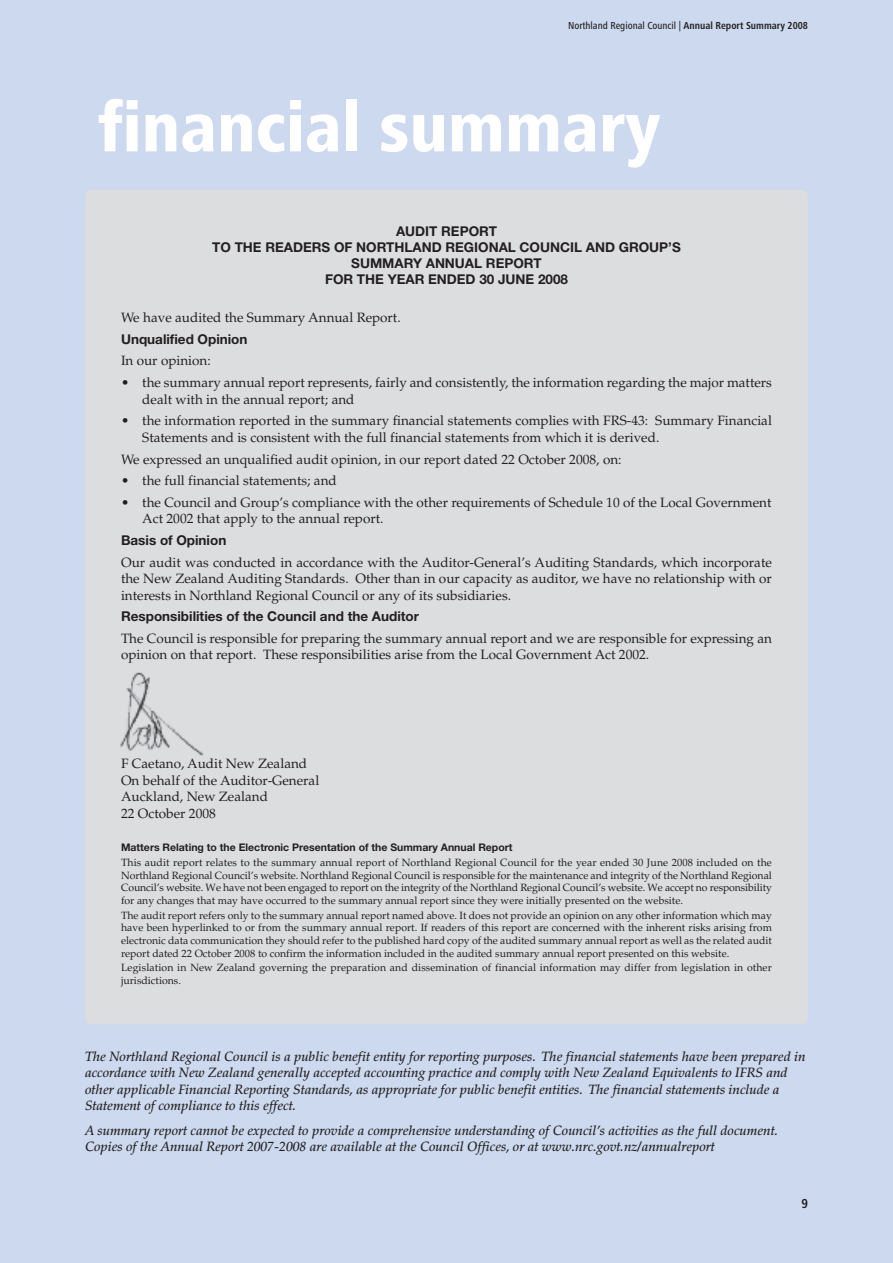
<style>
.page{position:relative;width:893px;height:1263px;background:#ccd9ee}
.page>*{position:absolute;margin:0;border:0;box-sizing:border-box;transform-origin:0 0}
.t1{font:800 condensed 72px "Frutiger Next LT";color:#fff}
.t2{font:13.5px/16.5px "Palatino";color:#231f20}
.t3{font:italic 500 13.5px/16.4px "Palatino";color:#231f20}
.t4{font:700 13.5px/16.2px "Helvetica Neue";color:#231f20;text-align:center}
.t5{font:700 condensed 13.5px "Frutiger Next LT";color:#231f20}
.t6{font:10.5px/12.6px "Palatino Maori";letter-spacing:.01em;color:#231f20;text-align:justify}
.t7{font:700 10.5px "Helvetica Neue";color:#231f20}
.t8{font:500 condensed 10.5px "Frutiger Next LT";color:#231f20}
.s1{font-weight:700}
</style>
<div class="page">
<div style="left:85px;top:190px;width:723px;height:834px;background:#dcdddf;border-radius:6px"></div>
<img style="left:120px;top:672px;width:84px;height:84px">
<p class="t8" style="left:568px;top:22px;width:241px">Northland Regional Council | <span class="s1">Annual Report Summary 2008</span></p>
<h1 class="t1" style="left:98px;top:103px;width:564px">financial summary</h1>
<p class="t4" style="left:212px;top:224px;width:470px">AUDIT REPORT<br>TO THE READERS OF NORTHLAND REGIONAL COUNCIL AND GROUP’S<br>SUMMARY ANNUAL REPORT<br>FOR THE YEAR ENDED 30 JUNE 2008</p>
<p class="t2" style="left:121px;top:311px;width:281px">We have audited the Summary Annual Report.</p>
<p class="t4" style="left:121px;top:332px;width:128px">Unqualified Opinion</p>
<p class="t2" style="left:121px;top:354px;width:91px">In our opinion:</p>
<p class="t2" style="left:142px;top:376px;width:631px;text-indent:-21px">• the summary annual report represents, fairly and consistently, the information regarding the major matters dealt with in the annual report; and</p>
<p class="t2" style="left:142px;top:414px;width:631px;text-indent:-21px">• the information reported in the summary financial statements complies with FRS-43: Summary Financial<br>Statements and is consistent with the full financial statements from which it is derived.</p>
<p class="t2" style="left:121px;top:452px;width:502px">We expressed an unqualified audit opinion, in our report dated 22 October 2008, on:</p>
<p class="t2" style="left:121px;top:474px;width:217px">• the full financial statements; and</p>
<p class="t2" style="left:142px;top:496px;width:631px;text-indent:-21px">• the Council and Group’s compliance with the other requirements of Schedule 10 of the Local Government<br>Act 2002 that apply to the annual report.</p>
<p class="t4" style="left:121px;top:533px;width:107px">Basis of Opinion</p>
<p class="t2" style="left:121px;top:555px;width:652px;text-align:justify">Our audit was conducted in accordance with the Auditor-General’s Auditing Standards, which incorporate the New Zealand Auditing Standards. Other than in our capacity as auditor, we have no relationship with or interests in Northland Regional Council or any of its subsidiaries.</p>
<p class="t4" style="left:121px;top:609px;width:300px">Responsibilities of the Council and the Auditor</p>
<p class="t2" style="left:121px;top:631px;width:652px">The Council is responsible for preparing the summary annual report and we are responsible for expressing an opinion on that report. These responsibilities arise from the Local Government Act 2002.</p>
<p class="t2" style="left:121px;top:757px;width:200px">F Caetano, Audit New Zealand<br>On behalf of the Auditor-General<br>Auckland, New Zealand<br>22 October 2008</p>
<p class="t7" style="left:121px;top:844px;width:393px">Matters Relating to the Electronic Presentation of the Summary Annual Report</p>
<p class="t6" style="left:121px;top:858px;width:652px">This audit report relates to the summary annual report of Northland Regional Council for the year ended 30 June 2008 included on the Northland Regional Council’s website. Northland Regional Council is responsible for the maintenance and integrity of the Northland Regional Council’s website. We have not been engaged to report on the integrity of the Northland Regional Council’s website. We accept no responsibility for any changes that may have occurred to the summary annual report since they were initially presented on the website.</p>
<p class="t6" style="left:121px;top:910px;width:652px">The audit report refers only to the summary annual report named above. It does not provide an opinion on any other information which may have been hyperlinked to or from the summary annual report. If readers of this report are concerned with the inherent risks arising from electronic data communication they should refer to the published hard copy of the audited summary annual report as well as the related audit report dated 22 October 2008 to confirm the information included in the audited summary annual report presented on this website.</p>
<p class="t6" style="left:121px;top:963px;width:652px">Legislation in New Zealand governing the preparation and dissemination of financial information may differ from legislation in other jurisdictions.</p>
<p class="t3" style="left:85px;top:1050px;width:722px">The Northland Regional Council is a public benefit entity for reporting purposes. The financial statements have been prepared in accordance with New Zealand generally accepted accounting practice and comply with New Zealand Equivalents to IFRS and other applicable Financial Reporting Standards, as appropriate for public benefit entities. The financial statements include a Statement of compliance to this effect.</p>
<p class="t3" style="left:85px;top:1124px;width:695px">A summary report cannot be expected to provide a comprehensive understanding of Council’s activities as the full document.<br>Copies of the Annual Report 2007-2008 are available at the Council Offices, or at www.nrc.govt.nz/annualreport</p>
<p class="t5" style="left:801px;top:1199px;width:8px">9</p>
</div>
